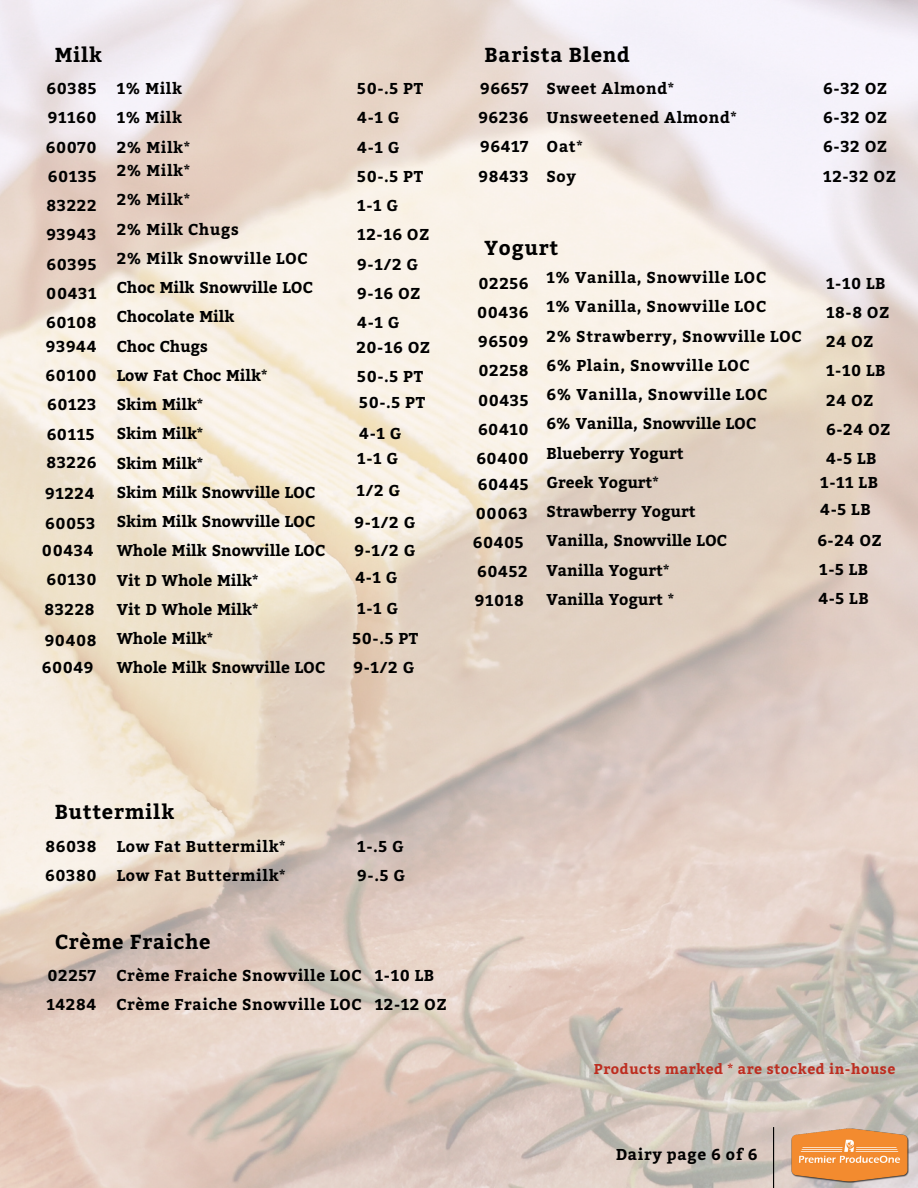
<style>
.page{position:relative;width:918px;height:1188px;background:#fff}
.page>*{position:absolute;margin:0;border:0;box-sizing:border-box;transform-origin:0 0}
.t1{font:700 20.1px "Bitter";letter-spacing:.04em;color:#000}
.t2{font:700 15.6px "Bitter";letter-spacing:.04em;color:#000}
.t3{font:700 15.6px/29.2px "Bitter";color:#000}
.t4{font:700 14.25px "Bitter";letter-spacing:.04em;color:#bd2d20}
</style>
<div class="page">
<img style="left:790px;top:1127px;width:118px;height:55px">
<hr style="left:773px;top:1127px;width:1px;height:61px;background:#000">
<p class="t1" style="left:55px;top:40px;width:49px">Milk</p>
<p class="t1" style="left:485px;top:40px;width:147px">Barista Blend</p>
<p class="t2" style="left:47px;top:77px;width:52px">60385</p>
<p class="t2" style="left:48px;top:106px;width:50px">91160</p>
<p class="t2" style="left:46px;top:136px;width:52px">60070</p>
<p class="t2" style="left:48px;top:165px;width:50px">60135</p>
<p class="t2" style="left:47px;top:194px;width:51px">83222</p>
<p class="t2" style="left:46px;top:223px;width:52px">93943</p>
<p class="t2" style="left:47px;top:253px;width:51px">60395</p>
<p class="t2" style="left:46px;top:282px;width:52px">00431</p>
<p class="t2" style="left:46px;top:311px;width:52px">60108</p>
<p class="t2" style="left:46px;top:335px;width:52px">93944</p>
<p class="t2" style="left:46px;top:364px;width:52px">60100</p>
<p class="t2" style="left:47px;top:393px;width:51px">60123</p>
<p class="t2" style="left:47px;top:423px;width:49px">60115</p>
<p class="t2" style="left:46px;top:451px;width:52px">83226</p>
<p class="t2" style="left:45px;top:482px;width:51px">91224</p>
<p class="t2" style="left:45px;top:512px;width:52px">60053</p>
<p class="t2" style="left:42px;top:539px;width:53px">00434</p>
<p class="t2" style="left:46px;top:568px;width:52px">60130</p>
<p class="t2" style="left:44px;top:598px;width:52px">83228</p>
<p class="t2" style="left:45px;top:629px;width:53px">90408</p>
<p class="t2" style="left:42px;top:656px;width:53px">60049</p>
<p class="t2" style="left:117px;top:77px;width:67px">1% Milk</p>
<p class="t2" style="left:117px;top:106px;width:67px">1% Milk</p>
<p class="t2" style="left:117px;top:136px;width:75px">2% Milk*</p>
<p class="t3" style="left:117px;top:155px;width:210px">2% Milk*<br>2% Milk*<br>2% Milk Chugs<br>2% Milk Snowville LOC<br>Choc Milk Snowville LOC<br>Chocolate Milk<br>Choc Chugs<br>Low Fat Choc Milk*<br>Skim Milk*<br>Skim Milk*<br>Skim Milk*<br>Skim Milk Snowville LOC<br>Skim Milk Snowville LOC<br>Whole Milk Snowville LOC<br>Vit D Whole Milk*<br>Vit D Whole Milk*<br>Whole Milk*<br>Whole Milk Snowville LOC</p>
<p class="t2" style="left:357px;top:77px;width:67px">50-.5 PT</p>
<p class="t2" style="left:357px;top:106px;width:44px">4-1 G</p>
<p class="t2" style="left:357px;top:136px;width:44px">4-1 G</p>
<p class="t2" style="left:357px;top:165px;width:67px">50-.5 PT</p>
<p class="t2" style="left:357px;top:194px;width:42px">1-1 G</p>
<p class="t2" style="left:357px;top:223px;width:73px">12-16 OZ</p>
<p class="t2" style="left:357px;top:253px;width:63px">9-1/2 G</p>
<p class="t2" style="left:357px;top:282px;width:64px">9-16 OZ</p>
<p class="t2" style="left:357px;top:311px;width:44px">4-1 G</p>
<p class="t2" style="left:356px;top:336px;width:75px">20-16 OZ</p>
<p class="t2" style="left:357px;top:364px;width:67px">50-.5 PT</p>
<p class="t2" style="left:359px;top:391px;width:67px">50-.5 PT</p>
<p class="t2" style="left:359px;top:422px;width:44px">4-1 G</p>
<p class="t2" style="left:357px;top:447px;width:42px">1-1 G</p>
<p class="t2" style="left:356px;top:479px;width:45px">1/2 G</p>
<p class="t2" style="left:354px;top:511px;width:63px">9-1/2 G</p>
<p class="t2" style="left:354px;top:539px;width:63px">9-1/2 G</p>
<p class="t2" style="left:355px;top:566px;width:44px">4-1 G</p>
<p class="t2" style="left:357px;top:597px;width:42px">1-1 G</p>
<p class="t2" style="left:352px;top:627px;width:67px">50-.5 PT</p>
<p class="t2" style="left:353px;top:656px;width:63px">9-1/2 G</p>
<p class="t2" style="left:480px;top:77px;width:50px">96657</p>
<p class="t2" style="left:478px;top:106px;width:52px">96236</p>
<p class="t2" style="left:480px;top:135px;width:50px">96417</p>
<p class="t2" style="left:478px;top:165px;width:52px">98433</p>
<p class="t2" style="left:547px;top:77px;width:129px">Sweet Almond*</p>
<p class="t2" style="left:547px;top:106px;width:192px">Unsweetened Almond*</p>
<p class="t2" style="left:547px;top:135px;width:38px">Oat*</p>
<p class="t2" style="left:547px;top:165px;width:31px">Soy</p>
<p class="t1" style="left:485px;top:233px;width:75px">Yogurt</p>
<p class="t2" style="left:823px;top:77px;width:65px">6-32 OZ</p>
<p class="t2" style="left:823px;top:106px;width:65px">6-32 OZ</p>
<p class="t2" style="left:823px;top:135px;width:65px">6-32 OZ</p>
<p class="t2" style="left:823px;top:165px;width:74px">12-32 OZ</p>
<p class="t2" style="left:479px;top:272px;width:52px">02256</p>
<p class="t2" style="left:477px;top:301px;width:53px">00436</p>
<p class="t2" style="left:478px;top:330px;width:52px">96509</p>
<p class="t2" style="left:479px;top:359px;width:52px">02258</p>
<p class="t2" style="left:478px;top:389px;width:52px">00435</p>
<p class="t2" style="left:478px;top:418px;width:52px">60410</p>
<p class="t2" style="left:476px;top:447px;width:54px">60400</p>
<p class="t2" style="left:478px;top:473px;width:52px">60445</p>
<p class="t2" style="left:476px;top:502px;width:53px">00063</p>
<p class="t2" style="left:473px;top:531px;width:52px">60405</p>
<p class="t2" style="left:477px;top:560px;width:52px">60452</p>
<p class="t2" style="left:475px;top:589px;width:50px">91018</p>
<p class="t3" style="left:547px;top:262px;width:257px">1% Vanilla, Snowville LOC<br>1% Vanilla, Snowville LOC<br>2% Strawberry, Snowville LOC<br>6% Plain, Snowville LOC<br>6% Vanilla, Snowville LOC<br>6% Vanilla, Snowville LOC<br>Blueberry Yogurt<br>Greek Yogurt*<br>Strawberry Yogurt<br>Vanilla, Snowville LOC<br>Vanilla Yogurt*<br>Vanilla Yogurt *</p>
<p class="t2" style="left:826px;top:272px;width:61px">1-10 LB</p>
<p class="t2" style="left:826px;top:301px;width:64px">18-8 OZ</p>
<p class="t2" style="left:826px;top:330px;width:48px">24 OZ</p>
<p class="t2" style="left:826px;top:359px;width:61px">1-10 LB</p>
<p class="t2" style="left:826px;top:389px;width:48px">24 OZ</p>
<p class="t2" style="left:826px;top:418px;width:66px">6-24 OZ</p>
<p class="t2" style="left:826px;top:447px;width:52px">4-5 LB</p>
<p class="t2" style="left:820px;top:471px;width:59px">1-11 LB</p>
<p class="t2" style="left:820px;top:498px;width:52px">4-5 LB</p>
<p class="t2" style="left:817px;top:529px;width:66px">6-24 OZ</p>
<p class="t2" style="left:819px;top:558px;width:50px">1-5 LB</p>
<p class="t2" style="left:818px;top:587px;width:52px">4-5 LB</p>
<p class="t1" style="left:55px;top:797px;width:121px">Buttermilk</p>
<p class="t2" style="left:46px;top:835px;width:52px">86038</p>
<p class="t2" style="left:45px;top:864px;width:53px">60380</p>
<p class="t2" style="left:117px;top:835px;width:170px">Low Fat Buttermilk*</p>
<p class="t2" style="left:117px;top:864px;width:170px">Low Fat Buttermilk*</p>
<p class="t2" style="left:357px;top:835px;width:48px">1-.5 G</p>
<p class="t2" style="left:357px;top:864px;width:49px">9-.5 G</p>
<p class="t1" style="left:55px;top:927px;width:157px">Crème Fraiche</p>
<p class="t2" style="left:48px;top:964px;width:50px">02257</p>
<p class="t2" style="left:46px;top:993px;width:51px">14284</p>
<p class="t2" style="left:116px;top:964px;width:247px">Crème Fraiche Snowville LOC</p>
<p class="t2" style="left:116px;top:993px;width:247px">Crème Fraiche Snowville LOC</p>
<p class="t2" style="left:375px;top:964px;width:61px">1-10 LB</p>
<p class="t2" style="left:375px;top:993px;width:73px">12-12 OZ</p>
<p class="t4" style="left:594px;top:1058px;width:303px">Products marked * are stocked in-house</p>
<p class="t2" style="left:616px;top:1143px;width:143px">Dairy page 6 of 6</p>
</div>
